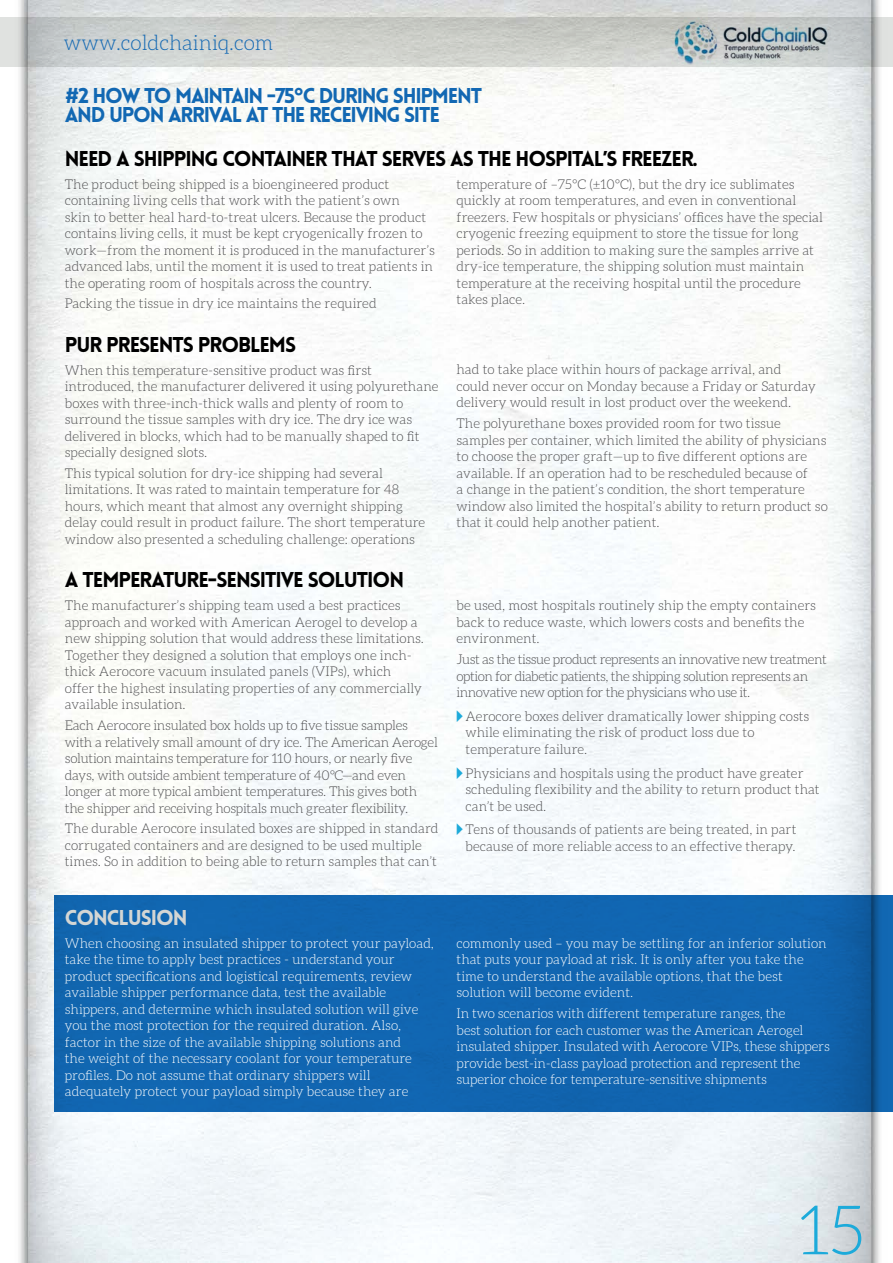
<style>
.page{position:relative;width:893px;height:1263px;background:#fff}
.page>*{position:absolute;margin:0;border:0;box-sizing:border-box;transform-origin:0 0}
.t1{font:300 68.4px "Aleo";color:#1caada}
.t2{font:900 21px "Lovelo";letter-spacing:-.05em;color:#000}
.t3{font:900 21px/19.2px "Lovelo";letter-spacing:-.06em;color:#1268b3}
.t4{font:300 21px "Aleo";color:#1268b3}
.t5{font:900 21px "Lovelo";letter-spacing:-.05em;color:#d4d6d4}
.t6{font:300 13.5px/16.5px "Aleo";color:#4d4d4f}
.t7{font:300 13.5px/16.5px "Aleo";color:#fff}
.t8{font:300 13.5px/16.5px "Aleo";letter-spacing:-.02em;color:#4d4d4f}
.t9{font:300 13.5px/16.5px "Aleo";letter-spacing:-.035em;color:#4d4d4f}
.s1{font-family:"DIN";font-weight:700}
.s2{font-family:"Newspaper Pi BT";font-weight:400;color:#1caada}
</style>
<div class="page">
<img style="left:19px;top:0;width:874px;height:1263px">
<div style="left:54px;top:895px;width:839px;height:216px;background:#1268b3"></div>
<svg style="left:0;top:17px;width:893px;height:50px;background:#cbcecb"></svg>
<img style="left:671px;top:17px;width:159px;height:50px">
<h2 class="t4" style="left:64px;top:32px;width:211px">www.coldchainiq.com</h2>
<h2 class="t3" style="left:65px;top:86px;width:419px"><span class="s1">#</span>2 HOW TO MAINTAIN -75<span class="s1">°</span>C DURING SHIPMENT<br>AND UPON ARRIVAL AT THE RECEIVING SITE</h2>
<h2 class="t2" style="left:65px;top:145px;width:635px">NEED A SHIPPING CONTAINER THAT SERVES AS THE HOSPITAL’S FREEZER.</h2>
<p class="t6" style="left:65px;top:176px;width:372px">The product being shipped is a bioengineered product containing living cells that work with the patient’s own<br>skin to better heal hard-to-treat ulcers. Because the product contains living cells, it must be kept cryogenically frozen to work—from the moment it is produced in the manufacturer’s advanced labs, until the moment it is used to treat patients in the operating room of hospitals across the country.</p>
<p class="t6" style="left:65px;top:295px;width:313px">Packing the tissue in dry ice maintains the required</p>
<p class="t6" style="left:457px;top:176px;width:368px">temperature of –75°C (±10°C), but the dry ice sublimates quickly at room temperatures, and even in conventional freezers. Few hospitals or physicians’ offices have the special cryogenic freezing equipment to store the tissue for long periods. So in addition to making sure the samples arrive at dry-ice temperature, the shipping solution must maintain temperature at the receiving hospital until the procedure takes place.</p>
<h2 class="t2" style="left:65px;top:331px;width:233px">PUR PRESENTS PROBLEMS</h2>
<p class="t6" style="left:65px;top:361px;width:375px">When this temperature-sensitive product was first introduced, the manufacturer delivered it using polyurethane boxes with three-inch-thick walls and plenty of room to surround the tissue samples with dry ice. The dry ice was delivered in blocks, which had to be manually shaped to fit specially designed slots.</p>
<p class="t6" style="left:65px;top:465px;width:362px">This typical solution for dry-ice shipping had several limitations. It was rated to maintain temperature for 48 hours, which meant that almost any overnight shipping delay could result in product failure. The short temperature window also presented a scheduling challenge: operations</p>
<h2 class="t2" style="left:65px;top:567px;width:341px">A TEMPERATURE-SENSITIVE SOLUTION</h2>
<p class="t6" style="left:65px;top:597px;width:361px">The manufacturer’s shipping team used a best practices approach and worked with American Aerogel to develop a new shipping solution that would address these limitations.<br>Together they designed a solution that employs one inch&shy;thick Aerocore vacuum insulated panels (VIPs), which offer the highest insulating properties of any commercially available insulation.</p>
<p class="t8" style="left:65px;top:717px;width:374px">Each Aerocore insulated box holds up to five tissue samples with a relatively small amount of dry ice. The American Aerogel solution maintains temperature for 110 hours, or nearly five days, with outside ambient temperature of 40°C—and even longer at more typical ambient temperatures. This gives both the shipper and receiving hospitals much greater flexibility.</p>
<p class="t6" style="left:65px;top:820px;width:375px">The durable Aerocore insulated boxes are shipped in standard corrugated containers and are designed to be used multiple times. So in addition to being able to return samples that can’t</p>
<p class="t6" style="left:457px;top:361px;width:361px">had to take place within hours of package arrival, and could never occur on Monday because a Friday or Saturday delivery would result in lost product over the weekend.</p>
<p class="t6" style="left:457px;top:415px;width:373px">The polyurethane boxes provided room for two tissue samples per container, which limited the ability of physicians to choose the proper graft—up to five different options are available. If an operation had to be rescheduled because of<br>a change in the patient’s condition, the short temperature window also limited the hospital’s ability to return product so that it could help another patient.</p>
<p class="t6" style="left:457px;top:597px;width:361px">be used, most hospitals routinely ship the empty containers back to reduce waste, which lowers costs and benefits the environment.</p>
<p class="t9" style="left:457px;top:651px;width:372px">Just as the tissue product represents an innovative new treatment option for diabetic patients, the shipping solution represents an innovative new option for the physicians who use it.</p>
<p class="t6" style="left:466px;top:708px;width:345px;text-indent:-9px"><span class="s2">V</span> Aerocore boxes deliver dramatically lower shipping costs while eliminating the risk of product loss due to temperature failure.</p>
<p class="t6" style="left:466px;top:764px;width:356px;text-indent:-9px"><span class="s2">V</span> Physicians and hospitals using the product have greater scheduling flexibility and the ability to return product that can’t be used.</p>
<p class="t6" style="left:457px;top:821px;width:342px;text-align:center"><span class="s2">V</span> Tens of thousands of patients are being treated, in part because of more reliable access to an effective therapy.</p>
<h2 class="t5" style="left:65px;top:904px;width:124px">CONCLUSION</h2>
<p class="t7" style="left:65px;top:935px;width:371px">When choosing an insulated shipper to protect your payload, take the time to apply best practices - understand your product specifications and logistical requirements, review available shipper performance data, test the available shippers, and determine which insulated solution will give you the most protection for the required duration. Also, factor in the size of the available shipping solutions and<br>the weight of the necessary coolant for your temperature profiles. Do not assume that ordinary shippers will adequately protect your payload simply because they are</p>
<p class="t7" style="left:457px;top:935px;width:372px">commonly used – you may be settling for an inferior solution that puts your payload at risk. It is only after you take the time to understand the available options, that the best solution will become evident.</p>
<p class="t7" style="left:457px;top:1005px;width:375px">In two scenarios with different temperature ranges, the<br>best solution for each customer was the American Aerogel insulated shipper. Insulated with Aerocore VIPs, these shippers provide best-in-class payload protection and represent the superior choice for temperature-sensitive shipments</p>
<h1 class="t1" style="left:799px;top:1193px;width:67px">15</h1>
</div>
